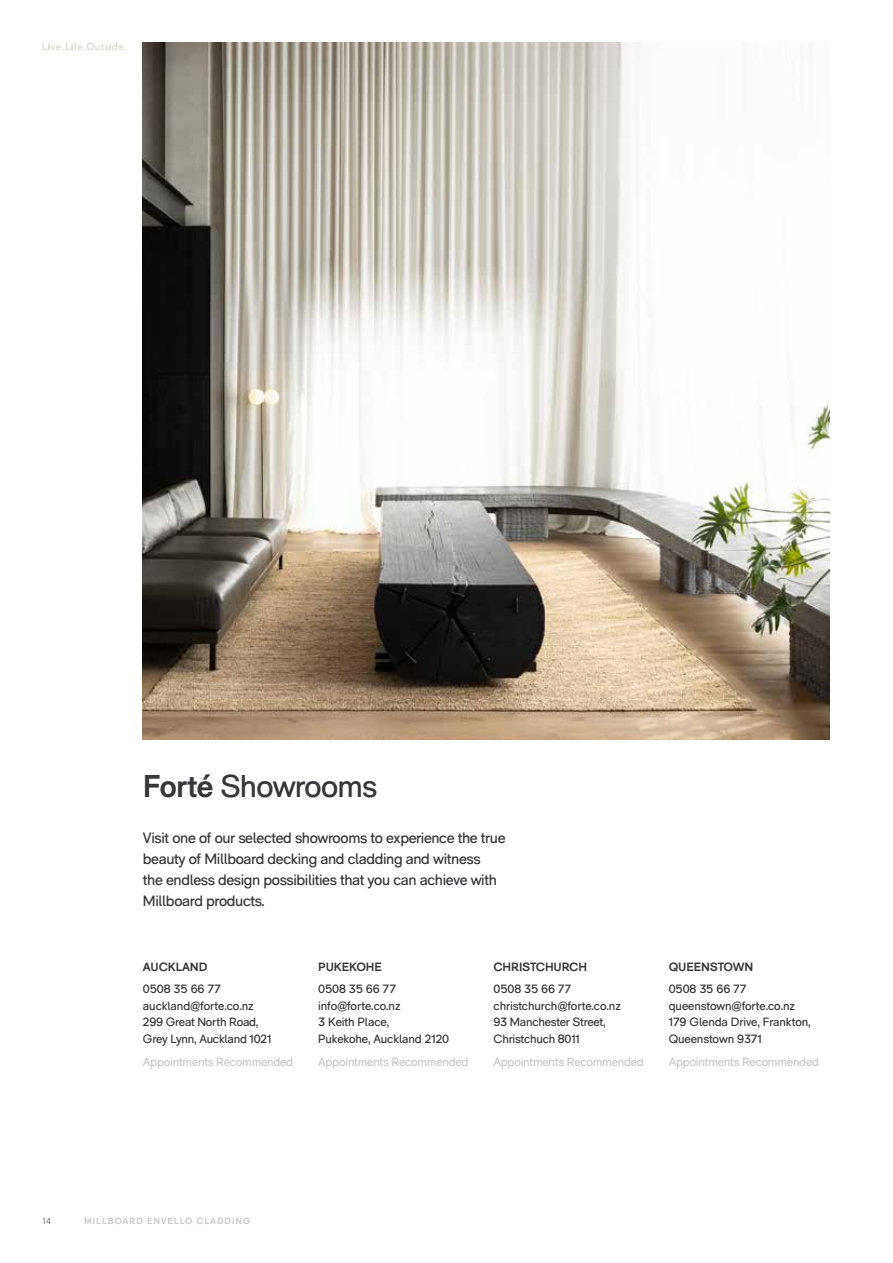
<style>
.page{position:relative;width:893px;height:1263px;background:#fff}
.page>*{position:absolute;margin:0;border:0;box-sizing:border-box;transform-origin:0 0}
.t1{font:31.5px "RM Pro";letter-spacing:-.025em;color:#353739}
.t2{font:15px/21px "RM Pro";letter-spacing:-.025em;color:#353739}
.t3{font:12px/16.5px "RM Pro";letter-spacing:-.01em;color:#353739}
.t4{font:12px "RM Pro";letter-spacing:-.02em;color:#cbc9c7}
.t5{font:700 12px "RM Pro";letter-spacing:-.01em;color:#353739}
.t6{font:700 9px "RM Pro";letter-spacing:.1em;color:#cbc9c7}
.t7{font:300 9px "RM Pro";color:#353739}
.s1{font-weight:700}
</style>
<div class="page">
<svg style="left:43px;top:43px;width:83px;height:7px"></svg>
<img style="left:143px;top:43px;width:686px;height:696px">
<h1 class="t1" style="left:143px;top:768px;width:236px"><span class="s1">Forté</span> Showrooms</h1>
<p class="t2" style="left:143px;top:828px;width:364px">Visit one of our selected showrooms to experience the true beauty of Millboard decking and cladding and witness<br>the endless design possibilities that you can achieve with Millboard products.</p>
<p class="t5" style="left:143px;top:959px;width:66px">AUCKLAND</p>
<p class="t3" style="left:143px;top:981px;width:130px">0508 35 66 77 auckland@forte.co.nz<br>299 Great North Road,<br>Grey Lynn, Auckland 1021</p>
<p class="t4" style="left:143px;top:1054px;width:152px">Appointments Recommended</p>
<p class="t5" style="left:318px;top:959px;width:65px">PUKEKOHE</p>
<p class="t3" style="left:318px;top:981px;width:132px">0508 35 66 77 info@forte.co.nz<br>3 Keith Place,<br>Pukekohe, Auckland 2120</p>
<p class="t4" style="left:318px;top:1054px;width:152px">Appointments Recommended</p>
<p class="t5" style="left:493px;top:959px;width:95px">CHRISTCHURCH</p>
<p class="t3" style="left:493px;top:981px;width:129px">0508 35 66 77 christchurch@forte.co.nz<br>93 Manchester Street,<br>Christchuch 8011</p>
<p class="t4" style="left:493px;top:1054px;width:152px">Appointments Recommended</p>
<p class="t5" style="left:669px;top:959px;width:86px">QUEENSTOWN</p>
<p class="t3" style="left:669px;top:981px;width:144px">0508 35 66 77 queenstown@forte.co.nz<br>179 Glenda Drive, Frankton,<br>Queenstown 9371</p>
<p class="t4" style="left:669px;top:1054px;width:152px">Appointments Recommended</p>
<p class="t7" style="left:43px;top:1216px;width:10px">14</p>
<p class="t6" style="left:84px;top:1215px;width:168px">MILLBOARD ENVELLO CLADDING</p>
</div>
